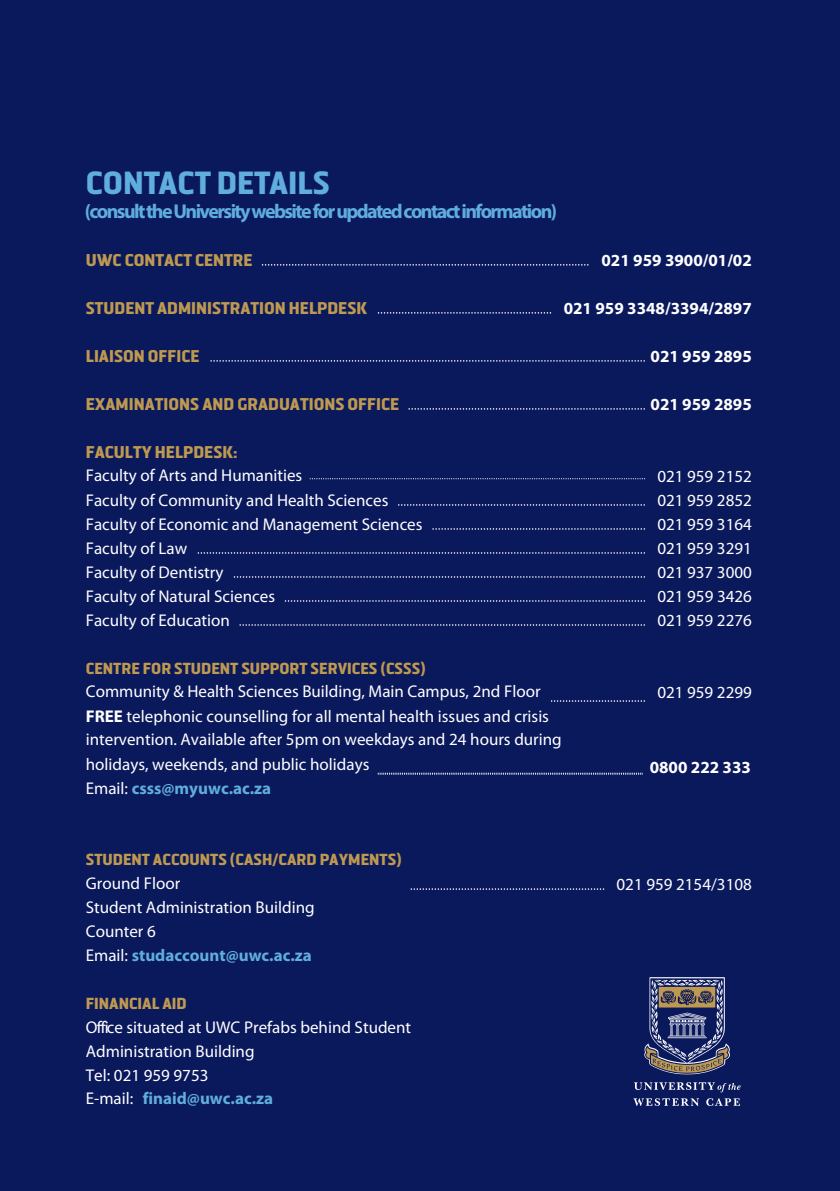
<style>
.page{position:relative;width:840px;height:1191px;background:#fff}
.page>*{position:absolute;margin:0;border:0;box-sizing:border-box;transform-origin:0 0}
.t1{font:700 32px "Manila Sans";color:#60aedd}
.t2{font:700 20px "Myriad Pro";letter-spacing:-.08em;color:#5faddd}
.t3{font:17px/24px "Myriad Pro";color:#fff}
.t4{font:700 17px "Manila Sans";color:#be9950}
.t5{font:700 17px "Myriad Pro";color:#fff}
.t6{font:700 16px "Manila Sans";color:#be9950}
.s1{font-weight:700}
.s2{font-weight:700;color:#60aedd}
</style>
<div class="page">
<div style="left:0;top:0;width:839px;height:1191px;background:#0a185c"></div>
<svg style="left:633px;top:1082px;width:107px;height:24px"></svg>
<svg style="left:644px;top:977px;width:85px;height:97px"></svg>
<svg style="left:309px;top:478px;width:334px;height:1px"></svg>
<svg style="left:398px;top:504px;width:246px;height:2px"></svg>
<svg style="left:408px;top:408px;width:236px;height:2px"></svg>
<svg style="left:432px;top:528px;width:212px;height:2px"></svg>
<svg style="left:551px;top:700px;width:93px;height:2px"></svg>
<svg style="left:377px;top:772px;width:265px;height:3px"></svg>
<svg style="left:377px;top:312px;width:174px;height:2px"></svg>
<svg style="left:262px;top:264px;width:326px;height:2px"></svg>
<svg style="left:410px;top:888px;width:194px;height:2px"></svg>
<svg style="left:234px;top:576px;width:410px;height:2px"></svg>
<svg style="left:284px;top:600px;width:360px;height:2px"></svg>
<svg style="left:239px;top:624px;width:405px;height:2px"></svg>
<svg style="left:197px;top:552px;width:447px;height:2px"></svg>
<svg style="left:210px;top:360px;width:434px;height:2px"></svg>
<h1 class="t1" style="left:86px;top:171px;width:245px">CONTACT DETAILS</h1>
<p class="t2" style="left:85px;top:198px;width:473px">(consult the University website for updated contact information)</p>
<p class="t4" style="left:86px;top:253px;width:168px">UWC CONTACT CENTRE</p>
<p class="t4" style="left:86px;top:301px;width:283px">STUDENT ADMINISTRATION HELPDESK</p>
<p class="t4" style="left:86px;top:349px;width:115px">LIAISON OFFICE</p>
<p class="t4" style="left:86px;top:397px;width:315px">EXAMINATIONS AND GRADUATIONS OFFICE</p>
<p class="t4" style="left:86px;top:445px;width:153px">FACULTY HELPDESK:</p>
<p class="t3" style="left:86px;top:465px;width:338px">Faculty of Arts and Humanities<br>Faculty of Community and Health Sciences<br>Faculty of Economic and Management Sciences<br>Faculty of Law<br>Faculty of Dentistry<br>Faculty of Natural Sciences<br>Faculty of Education</p>
<p class="t6" style="left:86px;top:662px;width:341px">CENTRE FOR STUDENT SUPPORT SERVICES (CSSS)</p>
<p class="t3" style="left:86px;top:680px;width:477px">Community &amp; Health Sciences Building, Main Campus, 2nd Floor <span class="s1">FREE</span> telephonic counselling for all mental health issues and crisis intervention. Available after 5pm on weekdays and 24 hours during holidays, weekends, and public holidays<br>Email: <span class="s2">csss@myuwc.ac.za</span></p>
<p class="t5" style="left:601px;top:253px;width:152px">021 959 3900/01/02</p>
<p class="t5" style="left:563px;top:301px;width:189px">021 959 3348/3394/2897</p>
<p class="t5" style="left:650px;top:349px;width:103px">021 959 2895</p>
<p class="t5" style="left:650px;top:397px;width:103px">021 959 2895</p>
<p class="t3" style="left:657px;top:465px;width:96px;text-align:justify">021 959 2152<br>021 959 2852<br>021 959 3164<br>021 959 3291<br>021 937 3000<br>021 959 3426<br>021 959 2276</p>
<p class="t3" style="left:657px;top:681px;width:96px">021 959 2299</p>
<p class="t5" style="left:649px;top:761px;width:103px">0800 222 333</p>
<p class="t6" style="left:86px;top:853px;width:317px">STUDENT ACCOUNTS (CASH/CARD PAYMENTS)</p>
<p class="t3" style="left:86px;top:872px;width:230px">Ground Floor<br>Student Administration Building<br>Counter 6<br>Email: <span class="s2">studaccount@uwc.ac.za</span></p>
<p class="t6" style="left:86px;top:997px;width:102px">FINANCIAL AID</p>
<p class="t3" style="left:86px;top:1016px;width:327px">Office situated at UWC Prefabs behind Student<br>Administration Building<br>Tel: 021 959 9753<br>E-mail: <span class="s2">fi naid@uwc.ac.za</span></p>
<p class="t3" style="left:616px;top:873px;width:137px">021 959 2154/3108</p>
</div>
